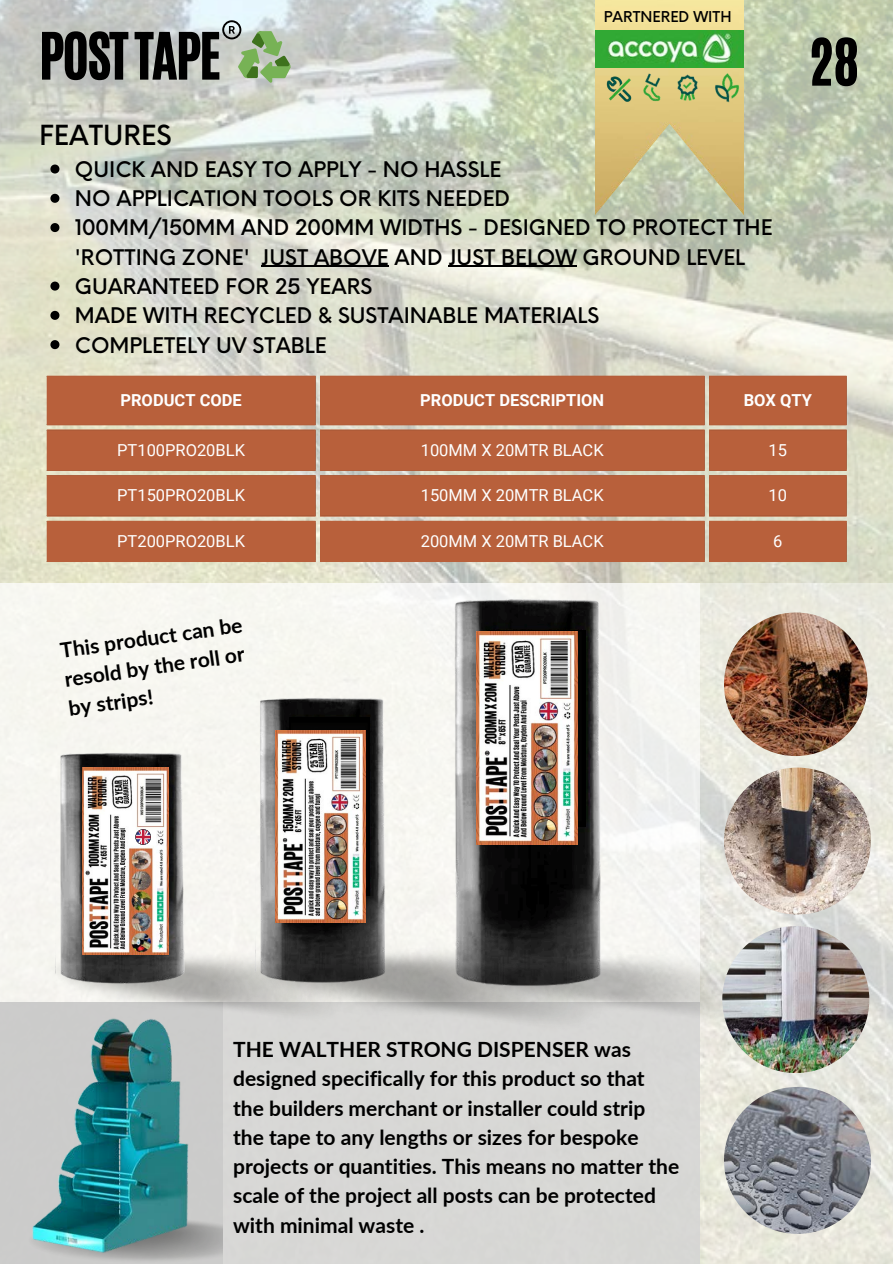
<style>
.page{position:relative;width:893px;height:1264px;background:#fff}
.page>*{position:absolute;margin:0;border:0;box-sizing:border-box;transform-origin:0 0}
.t1{font:54px "CA Generated";letter-spacing:-.03em;color:#000}
.t2{font:500 27px "Neue Einstellung";color:#000}
.t3{font:700 21px/29.2px "Lato";color:#000}
.t4{font:500 21px/29.2px "Neue Einstellung";color:#000}
.t5{font:16.5px "Roboto";color:#feffff}
.t6{font:700 16.5px "Roboto";color:#feffff}
.t7{font:500 14.55px "Neue Einstellung";color:#000}
</style>
<div class="page">
<img style="left:0;top:0;width:892px;height:583px">
<svg style="left:699px;top:583px;width:193px;height:680px;background:#e7e6dd"></svg>
<img style="left:724px;top:767px;width:146px;height:147px;border-radius:50%">
<img style="left:724px;top:612px;width:143px;height:144px;border-radius:50%">
<img style="left:724px;top:1086px;width:146px;height:147px;border-radius:50%">
<img style="left:722px;top:926px;width:147px;height:147px;border-radius:50%">
<svg style="left:47px;top:376px;width:799px;height:186px;background:#ba6946"></svg>
<hr style="left:47px;top:377px;width:1px;height:47px;background:#b8603b">
<hr style="left:314px;top:377px;width:1px;height:47px;background:#b8603b">
<hr style="left:47px;top:376px;width:268px;height:1px;background:#b8603b">
<hr style="left:47px;top:424px;width:268px;height:1px;background:#b8603b">
<hr style="left:320px;top:377px;width:1px;height:47px;background:#b8603b">
<hr style="left:703px;top:377px;width:1px;height:47px;background:#b8603b">
<hr style="left:320px;top:376px;width:384px;height:1px;background:#b8603b">
<hr style="left:320px;top:424px;width:384px;height:1px;background:#b8603b">
<hr style="left:709px;top:377px;width:1px;height:47px;background:#b8603b">
<hr style="left:845px;top:377px;width:1px;height:47px;background:#b8603b">
<hr style="left:709px;top:376px;width:137px;height:1px;background:#b8603b">
<hr style="left:709px;top:424px;width:137px;height:1px;background:#b8603b">
<hr style="left:47px;top:431px;width:1px;height:38px;background:#b8603b">
<hr style="left:314px;top:431px;width:1px;height:38px;background:#b8603b">
<hr style="left:47px;top:429px;width:268px;height:2px;background:#b8603b">
<hr style="left:47px;top:469px;width:268px;height:2px;background:#b8603b">
<hr style="left:320px;top:431px;width:1px;height:38px;background:#b8603b">
<hr style="left:703px;top:431px;width:1px;height:38px;background:#b8603b">
<hr style="left:320px;top:429px;width:384px;height:2px;background:#b8603b">
<hr style="left:320px;top:469px;width:384px;height:2px;background:#b8603b">
<hr style="left:709px;top:431px;width:1px;height:38px;background:#b8603b">
<hr style="left:845px;top:431px;width:1px;height:38px;background:#b8603b">
<hr style="left:709px;top:429px;width:137px;height:2px;background:#b8603b">
<hr style="left:709px;top:469px;width:137px;height:2px;background:#b8603b">
<hr style="left:47px;top:476px;width:1px;height:39px;background:#b8603b">
<hr style="left:314px;top:476px;width:1px;height:39px;background:#b8603b">
<hr style="left:47px;top:475px;width:268px;height:1px;background:#b8603b">
<hr style="left:47px;top:515px;width:268px;height:1px;background:#b8603b">
<hr style="left:320px;top:476px;width:1px;height:39px;background:#b8603b">
<hr style="left:703px;top:476px;width:1px;height:39px;background:#b8603b">
<hr style="left:320px;top:475px;width:384px;height:1px;background:#b8603b">
<hr style="left:320px;top:515px;width:384px;height:1px;background:#b8603b">
<hr style="left:709px;top:476px;width:1px;height:39px;background:#b8603b">
<hr style="left:845px;top:476px;width:1px;height:39px;background:#b8603b">
<hr style="left:709px;top:475px;width:137px;height:1px;background:#b8603b">
<hr style="left:709px;top:515px;width:137px;height:1px;background:#b8603b">
<hr style="left:47px;top:522px;width:1px;height:39px;background:#b8603b">
<hr style="left:314px;top:522px;width:1px;height:39px;background:#b8603b">
<hr style="left:47px;top:521px;width:268px;height:1px;background:#b8603b">
<hr style="left:47px;top:561px;width:268px;height:1px;background:#b8603b">
<hr style="left:320px;top:522px;width:1px;height:39px;background:#b8603b">
<hr style="left:703px;top:522px;width:1px;height:39px;background:#b8603b">
<hr style="left:320px;top:521px;width:384px;height:1px;background:#b8603b">
<hr style="left:320px;top:561px;width:384px;height:1px;background:#b8603b">
<hr style="left:709px;top:522px;width:1px;height:39px;background:#b8603b">
<hr style="left:845px;top:522px;width:1px;height:39px;background:#b8603b">
<hr style="left:709px;top:521px;width:137px;height:1px;background:#b8603b">
<hr style="left:709px;top:561px;width:137px;height:1px;background:#b8603b">
<div style="left:0;top:583px;width:699px;height:680px;background:#f7f6f1"></div>
<div style="left:0;top:1002px;width:699px;height:261px;background:#d8d7d5"></div>
<svg style="left:0;top:1002px;width:223px;height:261px;fill:#cbcbca"></svg>
<img style="left:56px;top:753px;width:131px;height:244px">
<img style="left:260px;top:698px;width:125px;height:189px">
<div style="left:289px;top:717px;width:81px;height:179px;background:#000"></div>
<img style="left:454px;top:583px;width:156px;height:304px">
<div style="left:487px;top:630px;width:98px;height:196px;background:#000"></div>
<img style="left:238px;top:887px;width:363px;height:132px">
<img style="left:453px;top:902px;width:315px;height:163px">
<img style="left:82px;top:768px;width:86px;height:186px">
<img style="left:275px;top:730px;width:90px;height:192px">
<img style="left:477px;top:631px;width:100px;height:213px">
<svg style="left:135px;top:829px;width:16px;height:15px"></svg>
<svg style="left:50px;top:164px;width:9px;height:9px"></svg>
<svg style="left:50px;top:194px;width:9px;height:9px"></svg>
<svg style="left:50px;top:223px;width:9px;height:9px"></svg>
<hr style="left:261px;top:266px;width:128px;height:1px;background:#000">
<hr style="left:448px;top:266px;width:128px;height:1px;background:#000">
<svg style="left:50px;top:281px;width:9px;height:9px"></svg>
<svg style="left:50px;top:311px;width:9px;height:9px"></svg>
<svg style="left:50px;top:340px;width:9px;height:9px"></svg>
<img style="left:595px;top:0;width:148px;height:251px">
<img style="left:595px;top:30px;width:148px;height:37px">
<img style="left:708px;top:73px;width:36px;height:33px">
<img style="left:666px;top:74px;width:42px;height:30px">
<img style="left:640px;top:70px;width:37px;height:31px">
<img style="left:597px;top:68px;width:43px;height:43px">
<img style="left:30px;top:1018px;width:160px;height:235px">
<svg style="left:222px;top:20px;width:69px;height:63px;background:#a9bfa0"></svg>
<p class="t1" style="left:39px;top:17px;width:183px">POST TAPE</p>
<p class="t7" style="left:603px;top:3px;width:129px">PARTNERED WITH</p>
<p class="t2" style="left:39px;top:111px;width:134px">FEATURES</p>
<p class="t4" style="left:75px;top:153px;width:428px">QUICK AND EASY TO APPLY - NO HASSLE</p>
<p class="t4" style="left:75px;top:182px;width:437px">NO APPLICATION TOOLS OR KITS NEEDED</p>
<p class="t4" style="left:75px;top:211px;width:699px">100MM/150MM AND 200MM WIDTHS - DESIGNED TO PROTECT THE 'ROTTING ZONE' JUST ABOVE AND JUST BELOW GROUND LEVEL</p>
<p class="t4" style="left:75px;top:270px;width:299px">GUARANTEED FOR 25 YEARS</p>
<p class="t4" style="left:75px;top:299px;width:526px">MADE WITH RECYCLED &amp; SUSTAINABLE MATERIALS</p>
<p class="t4" style="left:75px;top:328px;width:253px">COMPLETELY UV STABLE</p>
<p class="t1" style="left:808px;top:23px;width:52px">28</p>
<p class="t6" style="left:120px;top:391px;width:123px">PRODUCT CODE</p>
<p class="t6" style="left:420px;top:391px;width:185px">PRODUCT DESCRIPTION</p>
<p class="t6" style="left:743px;top:391px;width:70px">BOX QTY</p>
<h1 class="t5" style="left:117px;top:440px;width:129px">PT100PRO20BLK</h1>
<p class="t5" style="left:420px;top:440px;width:184px">100MM X 20MTR BLACK</p>
<p class="t5" style="left:768px;top:440px;width:20px">15</p>
<h2 class="t5" style="left:117px;top:486px;width:129px">PT150PRO20BLK</h2>
<p class="t5" style="left:420px;top:486px;width:184px">150MM X 20MTR BLACK</p>
<p class="t5" style="left:768px;top:486px;width:20px">10</p>
<p class="t5" style="left:117px;top:531px;width:129px">PT200PRO20BLK</p>
<p class="t5" style="left:420px;top:531px;width:184px">200MM X 20MTR BLACK</p>
<p class="t5" style="left:773px;top:531px;width:11px">6</p>
<p class="t3" style="left:58px;top:635px;width:185px;text-align:justify;rotate:-8deg">This product can be resold by the roll or by strips!</p>
<p class="t3" style="left:233px;top:1034px;width:447px">THE WALTHER STRONG DISPENSER was designed specifically for this product so that the builders merchant or installer could strip the tape to any lengths or sizes for bespoke projects or quantities. This means no matter the scale of the project all posts can be protected with minimal waste .</p>
</div>
